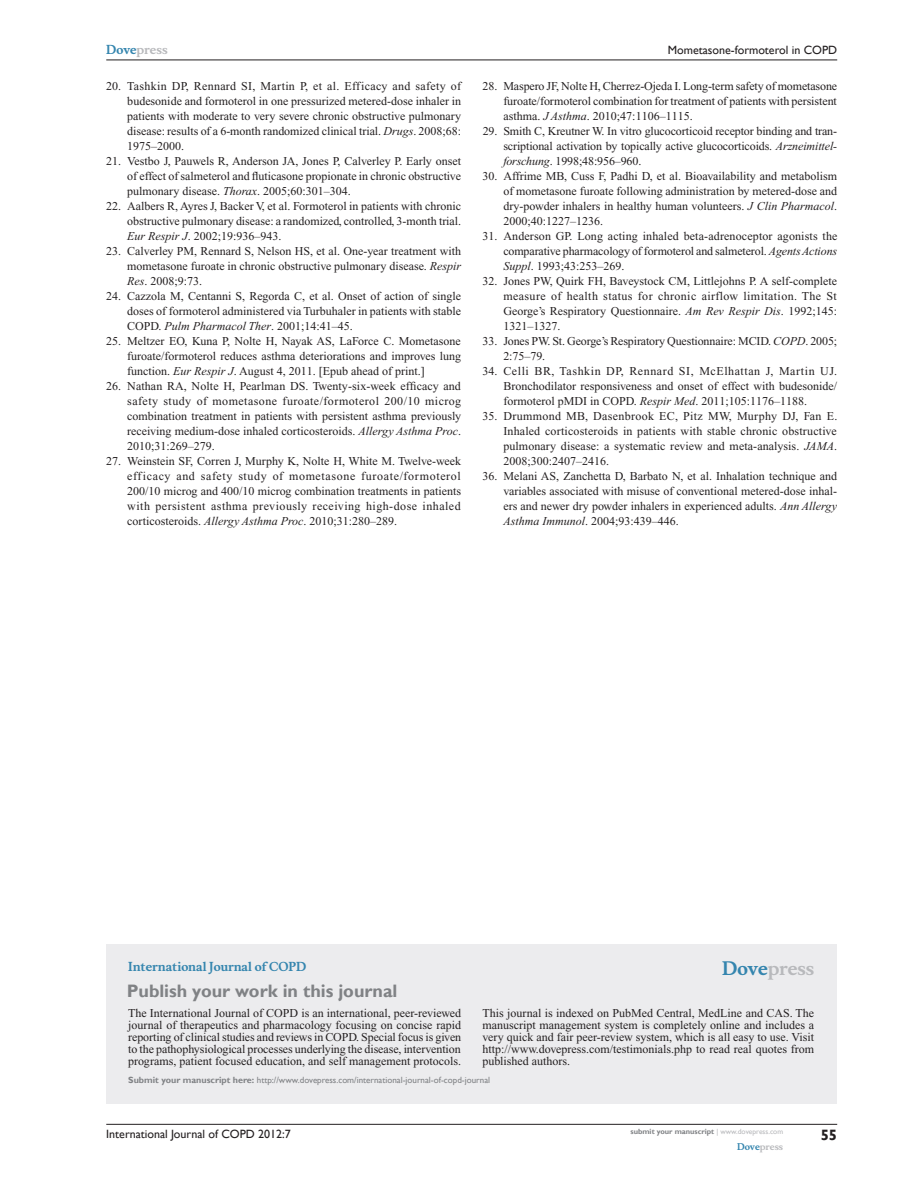
<style>
.page{position:relative;width:918px;height:1188px;background:#fff}
.page>*{position:absolute;margin:0;border:0;box-sizing:border-box;transform-origin:0 0}
.t1{font:700 18px "Gill Sans";color:#808285}
.t2{font:700 18px "Musee";color:#b8b9bc}
.t3{font:700 15px "Gill Sans";color:#231f20}
.t4{font:12px/15px "Times New Roman";color:#231f20;text-align:justify}
.t5{font:12px "Gill Sans";color:#231f20}
.t6{font:700 12px "Musee";color:#3485ae}
.t7{font:700 12px "Musee";color:#b8b9bc}
.t8{font:9px "Gill Sans";color:#808285}
.t9{font:700 9px "Musee";color:#b8b9bc}
.t10{font:700 7.5px "Gill Sans";color:#808285}
.s1{color:#3485ae}
.s2{font-style:italic}
.s3{font-weight:700}
.s4{font-weight:400;color:#b8b9bc}
</style>
<div class="page">
<div style="left:106px;top:944px;width:731px;height:159px;background:#ececee"></div>
<hr style="left:106px;top:1124px;width:731px;height:1px;background:#231f20">
<hr style="left:106px;top:60px;width:731px;height:1px;background:#231f20">
<p class="t7" style="left:106px;top:43px;width:63px"><span class="s1">Dove</span>press</p>
<p class="t4" style="left:127px;top:79px;width:335px;text-indent:-21px">20. Tashkin DP, Rennard SI, Martin P, et al. Efficacy and safety of budesonide and formoterol in one pressurized metered-dose inhaler in patients with moderate to very severe chronic obstructive pulmonary disease: results of a 6-month randomized clinical trial. <span class="s2">Drugs</span>. 2008;68:<br>1975–2000.</p>
<p class="t4" style="left:127px;top:154px;width:335px;text-indent:-21px">21. Vestbo J, Pauwels R, Anderson JA, Jones P, Calverley P. Early onset of effect of salmeterol and fluticasone propionate in chronic obstructive pulmonary disease. <span class="s2">Thorax</span>. 2005;60:301–304.</p>
<p class="t4" style="left:127px;top:199px;width:335px;text-indent:-21px">22. Aalbers R, Ayres J, Backer V, et al. Formoterol in patients with chronic obstructive pulmonary disease: a randomized, controlled, 3-month trial.<br><span class="s2">Eur Respir J</span>. 2002;19:936–943.</p>
<p class="t4" style="left:127px;top:244px;width:335px;text-indent:-21px">23. Calverley PM, Rennard S, Nelson HS, et al. One-year treatment with mometasone furoate in chronic obstructive pulmonary disease. <span class="s2">Respir Res</span>. 2008;9:73.</p>
<p class="t4" style="left:127px;top:289px;width:335px;text-indent:-21px">24. Cazzola M, Centanni S, Regorda C, et al. Onset of action of single doses of formoterol administered via Turbuhaler in patients with stable COPD. <span class="s2">Pulm Pharmacol Ther</span>. 2001;14:41–45.</p>
<p class="t4" style="left:127px;top:334px;width:335px;text-indent:-21px">25. Meltzer EO, Kuna P, Nolte H, Nayak AS, LaForce C. Mometasone furoate/formoterol reduces asthma deteriorations and improves lung function. <span class="s2">Eur Respir J</span>. August 4, 2011. [Epub ahead of print.]</p>
<p class="t4" style="left:127px;top:379px;width:335px;text-indent:-21px">26. Nathan RA, Nolte H, Pearlman DS. Twenty-six-week efficacy and safety study of mometasone furoate/formoterol 200/10 microg combination treatment in patients with persistent asthma previously receiving medium-dose inhaled corticosteroids. <span class="s2">Allergy Asthma Proc</span>.<br>2010;31:269–279.</p>
<p class="t4" style="left:127px;top:454px;width:335px;text-indent:-21px">27. Weinstein SF, Corren J, Murphy K, Nolte H, White M. Twelve-week efficacy and safety study of mometasone furoate/formoterol 200/10 microg and 400/10 microg combination treatments in patients with persistent asthma previously receiving high-dose inhaled corticosteroids. <span class="s2">Allergy Asthma Proc</span>. 2010;31:280–289.</p>
<p class="t5" style="left:668px;top:43px;width:171px">Mometasone-formoterol in COPD</p>
<p class="t4" style="left:503px;top:79px;width:335px;text-indent:-21px">28. Maspero JF, Nolte H, Cherrez-Ojeda I. Long-term safety of mometasone furoate/formoterol combination for treatment of patients with persistent asthma. <span class="s2">J Asthma</span>. 2010;47:1106–1115.</p>
<p class="t4" style="left:503px;top:124px;width:335px;text-indent:-21px">29. Smith C, Kreutner W. In vitro glucocorticoid receptor binding and tran&shy;scriptional activation by topically active glucocorticoids. <span class="s2">Arzneimittel&shy;forschung</span>. 1998;48:956–960.</p>
<p class="t4" style="left:503px;top:169px;width:335px;text-indent:-21px">30. Affrime MB, Cuss F, Padhi D, et al. Bioavailability and metabolism of mometasone furoate following administration by metered-dose and dry-powder inhalers in healthy human volunteers. <span class="s2">J Clin Pharmacol</span>.<br>2000;40:1227–1236.</p>
<p class="t4" style="left:503px;top:229px;width:336px;text-indent:-21px">31. Anderson GP. Long acting inhaled beta-adrenoceptor agonists the comparative pharmacology of formoterol and salmeterol. <span class="s2">Agents Actions Suppl</span>. 1993;43:253–269.</p>
<p class="t4" style="left:503px;top:274px;width:335px;text-indent:-21px">32. Jones PW, Quirk FH, Baveystock CM, Littlejohns P. A self-complete measure of health status for chronic airflow limitation. The St George’s Respiratory Questionnaire. <span class="s2">Am Rev Respir Dis</span>. 1992;145:<br>1321–1327.</p>
<p class="t4" style="left:503px;top:334px;width:335px;text-indent:-21px">33. Jones PW. St. George’s Respiratory Questionnaire: MCID. <span class="s2">COPD</span>. 2005;<br>2:75–79.</p>
<p class="t4" style="left:503px;top:364px;width:335px;text-indent:-21px">34. Celli BR, Tashkin DP, Rennard SI, McElhattan J, Martin UJ.<br>Bronchodilator responsiveness and onset of effect with budesonide/ formoterol pMDI in COPD. <span class="s2">Respir Med</span>. 2011;105:1176–1188.</p>
<p class="t4" style="left:503px;top:409px;width:335px;text-indent:-21px">35. Drummond MB, Dasenbrook EC, Pitz MW, Murphy DJ, Fan E.<br>Inhaled corticosteroids in patients with stable chronic obstructive pulmonary disease: a systematic review and meta-analysis. <span class="s2">JAMA</span>.<br>2008;300:2407–2416.</p>
<p class="t4" style="left:503px;top:469px;width:335px;text-indent:-21px">36. Melani AS, Zanchetta D, Barbato N, et al. Inhalation technique and variables associated with misuse of conventional metered-dose inhal&shy;ers and newer dry powder inhalers in experienced adults. <span class="s2">Ann Allergy Asthma Immunol</span>. 2004;93:439–446.</p>
<p class="t6" style="left:128px;top:959px;width:180px">International Journal of COPD</p>
<h1 class="t1" style="left:127px;top:980px;width:272px">Publish your work in this journal</h1>
<h1 class="t2" style="left:722px;top:958px;width:94px"><span class="s1">Dove</span>press</h1>
<p class="t4" style="left:128px;top:1007px;width:334px;line-height:12px">The International Journal of COPD is an international, peer-reviewed journal of therapeutics and pharmacology focusing on concise rapid reporting of clinical studies and reviews in COPD. Special focus is given to the pathophysiological processes underlying the disease, intervention programs, patient focused education, and self management protocols.</p>
<p class="t4" style="left:482px;top:1007px;width:333px;line-height:12px">This journal is indexed on PubMed Central, MedLine and CAS. The manuscript management system is completely online and includes a very quick and fair peer-review system, which is all easy to use. Visit http://www.dovepress.com/testimonials.php to read real quotes from published authors.</p>
<p class="t8" style="left:128px;top:1075px;width:363px"><span class="s3">Submit your manuscript here:</span> http://www.dovepress.com/international-journal-of-copd-journal</p>
<p class="t5" style="left:106px;top:1127px;width:186px">International Journal of COPD 2012:7</p>
<p class="t10" style="left:631px;top:1127px;width:154px">submit your manuscript <span class="s4">| www.dovepress.com</span></p>
<p class="t9" style="left:737px;top:1141px;width:48px"><span class="s1">Dove</span>press</p>
<p class="t3" style="left:821px;top:1126px;width:18px">55</p>
</div>
